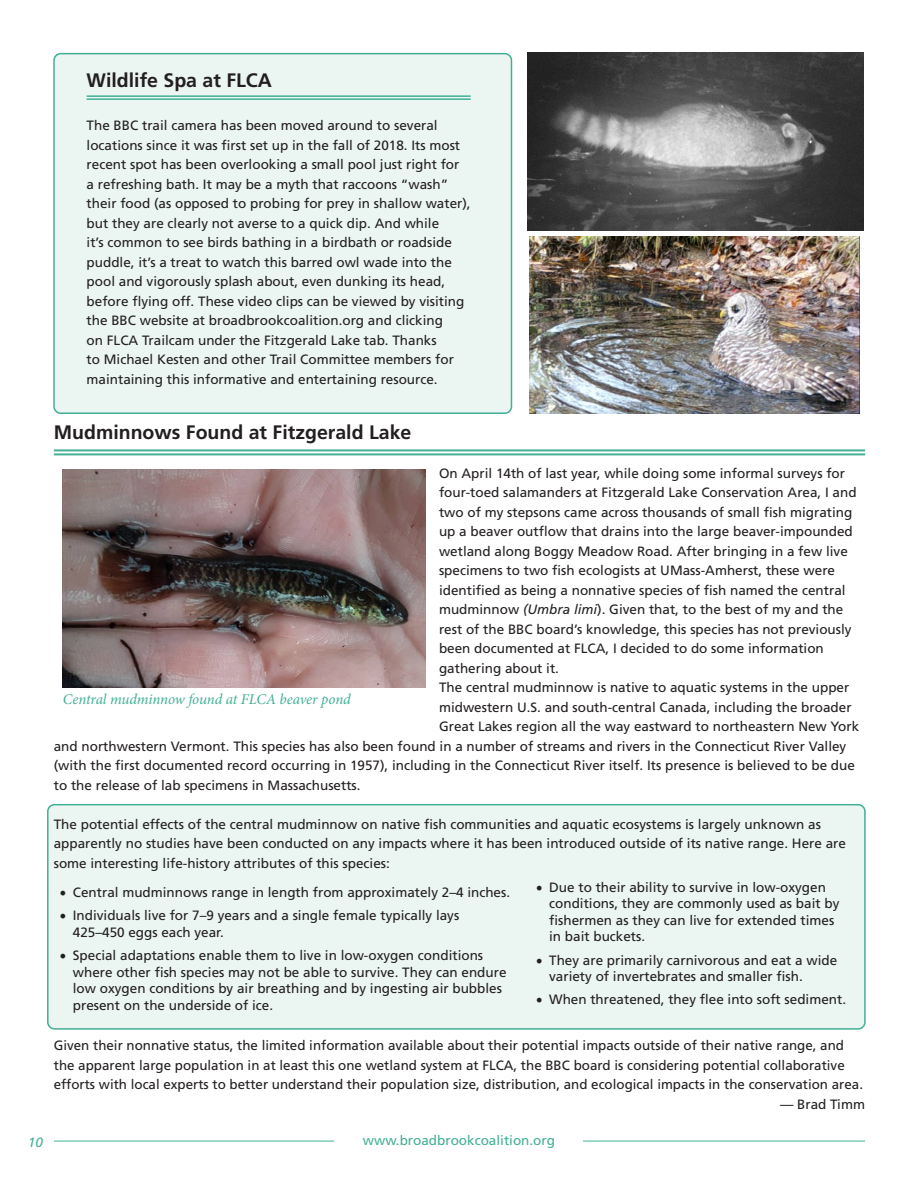
<style>
.page{position:relative;width:918px;height:1188px;background:#fff}
.page>*{position:absolute;margin:0;border:0;box-sizing:border-box;transform-origin:0 0}
.t1{font:700 19.5px "Frutiger";color:#231f20}
.t2{font:italic 15px "Minion Pro";letter-spacing:-.01em;color:#42b095}
.t3{font:13.5px/19.5px "Frutiger";color:#231f20}
.t4{font:13.5px "Frutiger";color:#42b095}
.t5{font:italic 13.5px "Frutiger";color:#42b095}
.s1{font-style:italic}
.s2{font-family:"Minion Pro";font-size:18px}
</style>
<div class="page">
<hr style="left:54px;top:1141px;width:811px;height:1px;background:#42b095">
<div style="left:335px;top:1134px;width:248px;height:29px;background:#fff"></div>
<div style="left:48px;top:805px;width:817px;height:224px;background:#ebf5f1;border-radius:7px"></div>
<div style="left:47px;top:804px;width:819px;height:226px;border:2px solid #42b095;border-radius:7px"></div>
<div style="left:54px;top:54px;width:458px;height:359px;background:#ebf5f1;border-radius:7px"></div>
<div style="left:53px;top:53px;width:459px;height:361px;border:2px solid #42b095;border-radius:7px"></div>
<hr style="left:87px;top:95px;width:384px;height:2px;background:#42b095">
<hr style="left:87px;top:98px;width:384px;height:2px;background:#42b095">
<img style="left:527px;top:53px;width:337px;height:178px">
<img style="left:529px;top:237px;width:331px;height:177px">
<hr style="left:54px;top:449px;width:811px;height:2px;background:#42b095">
<hr style="left:54px;top:453px;width:811px;height:2px;background:#42b095">
<img style="left:63px;top:470px;width:363px;height:218px">
<p class="t1" style="left:87px;top:69px;width:187px">Wildlife Spa at FLCA</p>
<p class="t3" style="left:87px;top:116px;width:386px">The BBC trail camera has been moved around to several locations since it was first set up in the fall of 2018. Its most recent spot has been overlooking a small pool just right for<br>a refreshing bath. It may be a myth that raccoons “wash” their food (as opposed to probing for prey in shallow water), but they are clearly not averse to a quick dip. And while<br>it’s common to see birds bathing in a birdbath or roadside puddle, it’s a treat to watch this barred owl wade into the pool and vigorously splash about, even dunking its head, before flying off. These video clips can be viewed by visiting the BBC website at broadbrookcoalition.org and clicking<br>on FLCA Trailcam under the Fitzgerald Lake tab. Thanks<br>to Michael Kesten and other Trail Committee members for maintaining this informative and entertaining resource.</p>
<p class="t1" style="left:54px;top:421px;width:359px">Mudminnows Found at Fitzgerald Lake</p>
<p class="t3" style="left:439px;top:463px;width:419px">On April 14th of last year, while doing some informal surveys for four-toed salamanders at Fitzgerald Lake Conservation Area, I and two of my stepsons came across thousands of small fish migrating up a beaver outflow that drains into the large beaver-impounded wetland along Boggy Meadow Road. After bringing in a few live specimens to two fish ecologists at UMass-Amherst, these were identified as being a nonnative species of fish named the central mudminnow <span class="s1">(Umbra limi</span>). Given that, to the best of my and the rest of the BBC board’s knowledge, this species has not previously been documented at FLCA, I decided to do some information gathering about it.</p>
<p class="t3" style="left:439px;top:678px;width:412px">The central mudminnow is native to aquatic systems in the upper</p>
<p class="t3" style="left:439px;top:697px;width:414px">midwestern U.S. and south-central Canada, including the broader</p>
<p class="t3" style="left:439px;top:717px;width:422px">Great Lakes region all the way eastward to northeastern New York</p>
<p class="t3" style="left:54px;top:736px;width:794px">and northwestern Vermont. This species has also been found in a number of streams and rivers in the Connecticut River Valley</p>
<p class="t3" style="left:54px;top:756px;width:803px">(with the first documented record occurring in 1957), including in the Connecticut River itself. Its presence is believed to be due</p>
<p class="t3" style="left:54px;top:775px;width:308px">to the release of lab specimens in Massachusetts.</p>
<p class="t3" style="left:54px;top:814px;width:794px">The potential effects of the central mudminnow on native fish communities and aquatic ecosystems is largely unknown as apparently no studies have been conducted on any impacts where it has been introduced outside of its native range. Here are some interesting life-history attributes of this species:</p>
<p class="t2" style="left:63px;top:689px;width:290px">Central mudminnow found at FLCA beaver pond</p>
<p class="t3" style="left:59px;top:883px;width:452px"><span class="s2">•</span> Central mudminnows range in length from approximately 2–4 inches.</p>
<p class="t3" style="left:73px;top:907px;width:388px;line-height:16.5px;text-indent:-14px"><span class="s2">•</span> Individuals live for 7–9 years and a single female typically lays<br>425–450 eggs each year.</p>
<p class="t3" style="left:73px;top:947px;width:435px;line-height:16.5px;text-indent:-14px"><span class="s2">•</span> Special adaptations enable them to live in low-oxygen conditions where other fish species may not be able to survive. They can endure low oxygen conditions by air breathing and by ingesting air bubbles present on the underside of ice.</p>
<p class="t3" style="left:549px;top:879px;width:292px;line-height:16.5px;text-indent:-14px"><span class="s2">•</span> Due to their ability to survive in low-oxygen conditions, they are commonly used as bait by fishermen as they can live for extended times in bait buckets.</p>
<p class="t3" style="left:549px;top:951px;width:290px;line-height:16.5px;text-indent:-14px"><span class="s2">•</span> They are primarily carnivorous and eat a wide variety of invertebrates and smaller fish.</p>
<p class="t3" style="left:536px;top:990px;width:312px"><span class="s2">•</span> When threatened, they flee into soft sediment.</p>
<p class="t3" style="left:54px;top:1036px;width:811px">Given their nonnative status, the limited information available about their potential impacts outside of their native range, and the apparent large population in at least this one wetland system at FLCA, the BBC board is considering potential collaborative efforts with local experts to better understand their population size, distribution, and ecological impacts in the conservation area.</p>
<p class="t3" style="left:780px;top:1094px;width:87px">— Brad Timm</p>
<p class="t5" style="left:28px;top:1135px;width:17px">10</p>
<p class="t4" style="left:363px;top:1132px;width:194px">www.broadbrookcoalition.org</p>
</div>
